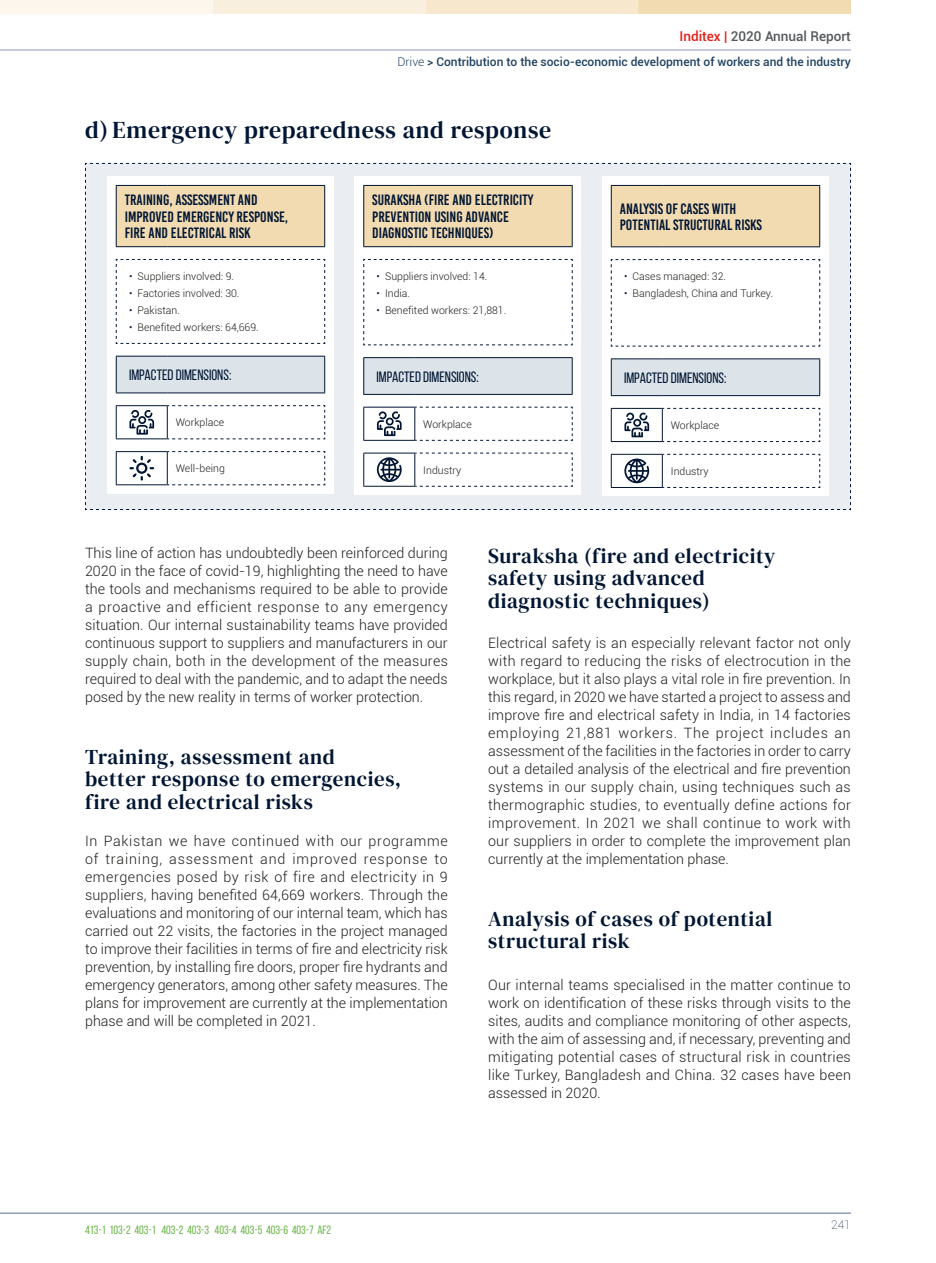
<style>
.page{position:relative;width:936px;height:1263px;background:#fff}
.page>*{position:absolute;margin:0;border:0;box-sizing:border-box;transform-origin:0 0}
.t1{font:24px "DM Serif Text";letter-spacing:.03em;color:#001633}
.t2{font:21px/22.5px "DM Serif Text";letter-spacing:.03em;color:#001633}
.t3{font:15px/16.5px "Bebas Kai";color:#001633}
.t4{font:15px "Bebas Neue";color:#001633}
.t5{font:300 14.25px/18px "Roboto";color:#1d1d1b;text-align:justify}
.t6{font:500 13.5px "Roboto";color:#55585a}
.t7{font:500 12px "Roboto";color:#204262}
.t8{font:12px "Bebas Neue";color:#6eb74c}
.t9{font:100 12px "Roboto";color:#001633}
.t10{font:300 10.5px "Roboto";color:#1d1d1b}
.s1{color:#e41f18}
.s2{font-weight:300}
.s3{color:#001633}
</style>
<div class="page">
<div style="left:638px;top:0;width:213px;height:14px;background:#f2dab1"></div>
<div style="left:426px;top:0;width:212px;height:14px;background:#f7e7cd"></div>
<div style="left:213px;top:0;width:213px;height:14px;background:#f9efde"></div>
<div style="left:0;top:0;width:213px;height:14px;background:#fcf6ed"></div>
<svg style="left:85px;top:163px;width:766px;height:347px"></svg>
<hr style="left:0;top:50px;width:850px;height:1px;background:#8995b4">
<hr style="left:0;top:1213px;width:850px;height:1px;background:#8995b4">
<p class="t6" style="left:679px;top:27px;width:173px"><span class="s1">Inditex |</span> 2020 Annual Report</p>
<p class="t7" style="left:397px;top:54px;width:455px"><span class="s2">Drive</span> &gt; Contribution to the socio‑economic development of workers and the industry</p>
<h1 class="t1" style="left:85px;top:116px;width:467px">d) Emergency preparedness and response</h1>
<p class="t3" style="left:125px;top:192px;width:165px">TRAINING, ASSESSMENT AND<br>IMPROVED EMERGENCY RESPONSE,<br>FIRE AND ELECTRICAL RISK</p>
<p class="t10" style="left:129px;top:269px;width:106px"><span class="s3">•</span> Suppliers involved: 9.</p>
<p class="t10" style="left:129px;top:286px;width:112px"><span class="s3">•</span> Factories involved: 30.</p>
<p class="t10" style="left:129px;top:303px;width:52px"><span class="s3">•</span> Pakistan.</p>
<p class="t10" style="left:129px;top:320px;width:131px"><span class="s3">•</span> Benefited workers: 64,669.</p>
<p class="t4" style="left:129px;top:367px;width:104px">IMPACTED DIMENSIONS:</p>
<p class="t10" style="left:176px;top:415px;width:50px">Workplace</p>
<p class="t10" style="left:176px;top:461px;width:51px">Well-being</p>
<p class="t3" style="left:372px;top:192px;width:163px">SURAKSHA (FIRE AND ELECTRICITY<br>PREVENTION USING ADVANCE<br>DIAGNOSTIC TECHNIQUES)</p>
<p class="t10" style="left:376px;top:269px;width:112px"><span class="s3">•</span> Suppliers involved: 14.</p>
<p class="t10" style="left:376px;top:286px;width:35px"><span class="s3">•</span> India.</p>
<p class="t10" style="left:376px;top:303px;width:131px"><span class="s3">•</span> Benefited workers: 21,881.</p>
<p class="t4" style="left:376px;top:368px;width:104px">IMPACTED DIMENSIONS:</p>
<p class="t10" style="left:423px;top:417px;width:50px">Workplace</p>
<p class="t10" style="left:423px;top:463px;width:39px">Industry</p>
<p class="t3" style="left:619px;top:200px;width:144px">ANALYSIS OF CASES WITH<br>POTENTIAL STRUCTURAL RISKS</p>
<p class="t10" style="left:624px;top:269px;width:104px"><span class="s3">•</span> Cases managed: 32.</p>
<p class="t10" style="left:624px;top:286px;width:150px"><span class="s3">•</span> Bangladesh, China and Turkey.</p>
<p class="t4" style="left:624px;top:370px;width:104px">IMPACTED DIMENSIONS:</p>
<p class="t10" style="left:670px;top:418px;width:50px">Workplace</p>
<p class="t10" style="left:670px;top:464px;width:39px">Industry</p>
<p class="t5" style="left:85px;top:543px;width:364px">This line of action has undoubtedly been reinforced during 2020 in the face of covid-19, highlighting the need to have the tools and mechanisms required to be able to provide a proactive and efficient response to any emergency situation. Our internal sustainability teams have provided continuous support to suppliers and manufacturers in our supply chain, both in the development of the measures required to deal with the pandemic, and to adapt the needs posed by the new reality in terms of worker protection.</p>
<h2 class="t2" style="left:85px;top:746px;width:317px">Training, assessment and<br>better response to emergencies, fire and electrical risks</h2>
<p class="t5" style="left:85px;top:831px;width:364px">In Pakistan we have continued with our programme of training, assessment and improved response to emergencies posed by risk of fire and electricity in 9 suppliers, having benefited 64,669 workers. Through the evaluations and monitoring of our internal team, which has carried out 22 visits, the factories in the project managed to improve their facilities in terms of fire and electricity risk prevention, by installing fire doors, proper fire hydrants and emergency generators, among other safety measures. The plans for improvement are currently at the implementation phase and will be completed in 2021.</p>
<h2 class="t2" style="left:488px;top:544px;width:289px">Suraksha (fire and electricity safety using advanced diagnostic techniques)</h2>
<p class="t5" style="left:488px;top:633px;width:364px">Electrical safety is an especially relevant factor not only with regard to reducing the risks of electrocution in the workplace, but it also plays a vital role in fire prevention. In this regard, in 2020 we have started a project to assess and improve fire and electrical safety in India, in 14 factories employing 21,881 workers. The project includes an assessment of the facilities in the factories in order to carry out a detailed analysis of the electrical and fire prevention systems in our supply chain, using techniques such as thermographic studies, to eventually define actions for improvement. In 2021 we shall continue to work with our suppliers in order to complete the improvement plan currently at the implementation phase.</p>
<h2 class="t2" style="left:488px;top:908px;width:285px">Analysis of cases of potential structural risk</h2>
<p class="t5" style="left:488px;top:975px;width:364px">Our internal teams specialised in the matter continue to work on identification of these risks through visits to the sites, audits and compliance monitoring of other aspects, with the aim of assessing and, if necessary, preventing and mitigating potential cases of structural risk in countries like Turkey, Bangladesh and China. 32 cases have been assessed in 2020.</p>
<p class="t8" style="left:85px;top:1223px;width:248px">413-1 103-2 403-1 403-2 403-3 403-4 403-5 403-6 403-7 AF2</p>
<p class="t9" style="left:831px;top:1216px;width:21px">241</p>
</div>
